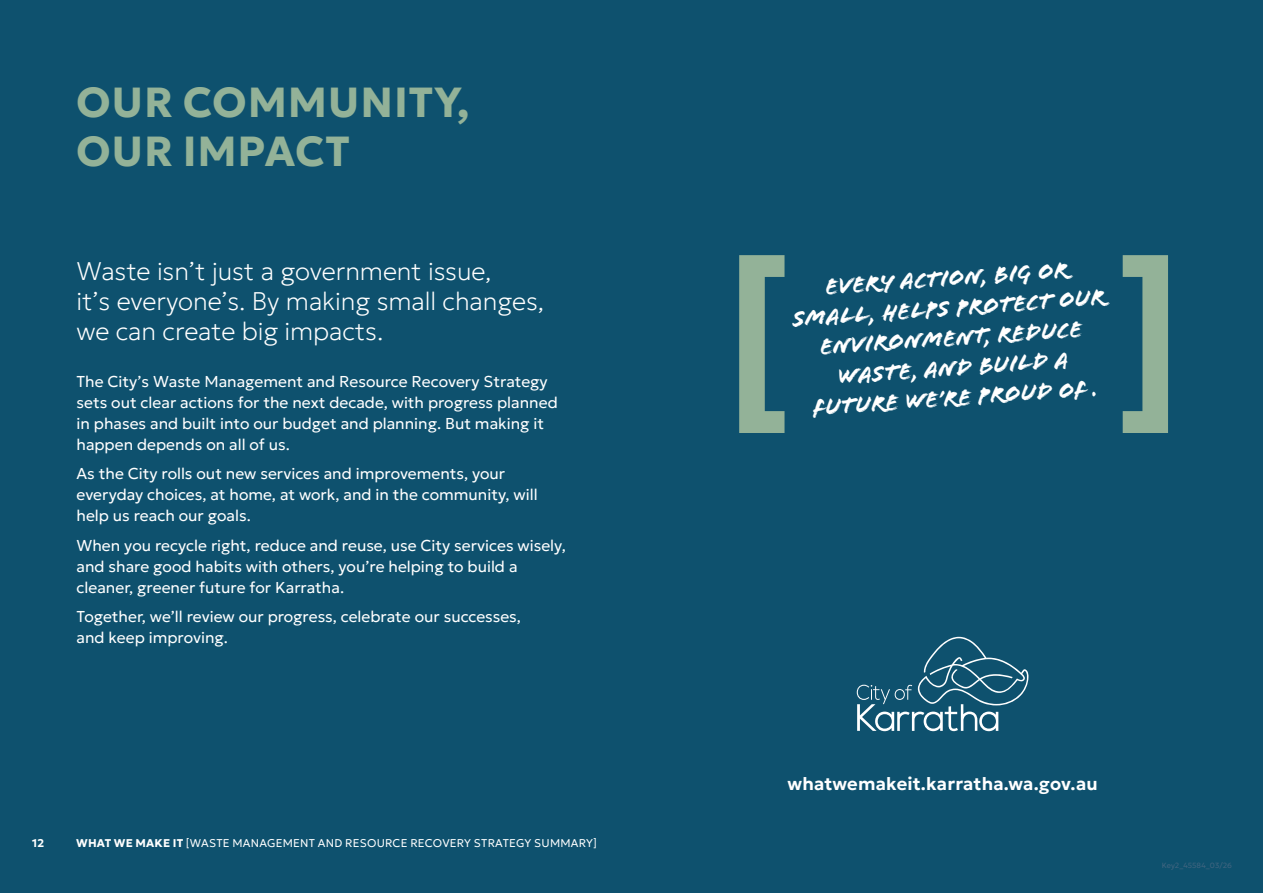
<style>
.page{position:relative;width:1263px;height:893px;background:#0e516e}
.page>*{position:absolute;margin:0;border:0;box-sizing:border-box;transform-origin:0 0}
.t1{font:700 42px/48px "Geologica";letter-spacing:.02em;color:#93b298}
.Intro_P{font:100 25.5px/30px "Geologica";letter-spacing:-.005em;color:#fff}
.Pullquote{font:24px/30px "Flood Std";color:#fff;text-align:center}
.t2{font:600 18px "Geologica";letter-spacing:.01em;color:#fff}
.t3{font:300 15.75px/21px "Geologica";color:#fff}
.t4{font:300 11.25px "Geologica";letter-spacing:.02em;color:#fff}
.t5{font:700 11.25px "Geologica";color:#fff}
.t6{font:300 7.5px "Geologica";color:#416580}
.s1{font-weight:700}
</style>
<div class="page">
<svg style="left:857px;top:637px;width:171px;height:94px"></svg>
<svg style="left:739px;top:255px;width:45px;height:178px"></svg>
<svg style="left:1123px;top:255px;width:45px;height:178px"></svg>
<h1 class="t1" style="left:76px;top:76px;width:394px">OUR COMMUNITY,<br>OUR IMPACT</h1>
<p class="Intro_P" style="left:77px;top:254px;width:469px">Waste isn’t just a government issue,<br>it’s everyone’s. By making small changes, we can create big impacts.</p>
<p class="t3" style="left:77px;top:369px;width:483px">The City’s Waste Management and Resource Recovery Strategy sets out clear actions for the next decade, with progress planned in phases and built into our budget and planning. But making it happen depends on all of us.</p>
<p class="t3" style="left:77px;top:462px;width:463px">As the City rolls out new services and improvements, your everyday choices, at home, at work, and in the community, will help us reach our goals.</p>
<p class="t3" style="left:77px;top:533px;width:491px">When you recycle right, reduce and reuse, use City services wisely, and share good habits with others, you’re helping to build a cleaner, greener future for Karratha.</p>
<p class="t3" style="left:77px;top:605px;width:446px">Together, we’ll review our progress, celebrate our successes, and keep improving.</p>
<p class="t5" style="left:32px;top:833px;width:13px">12</p>
<p class="t4" style="left:76px;top:834px;width:522px"><span class="s1">WHAT WE MAKE IT</span> [WASTE MANAGEMENT AND RESOURCE RECOVERY STRATEGY SUMMARY]</p>
<p class="Pullquote" style="left:790px;top:274px;width:315px;rotate:-4deg">Every action, big or small, helps protect our environment, reduce waste, and build a future we’re proud of .</p>
<h3 class="t2" style="left:787px;top:768px;width:312px">whatwemakeit.karratha.wa.gov.au</h3>
<p class="t6" style="left:1162px;top:859px;width:71px">Key2_45584_03/26</p>
</div>
